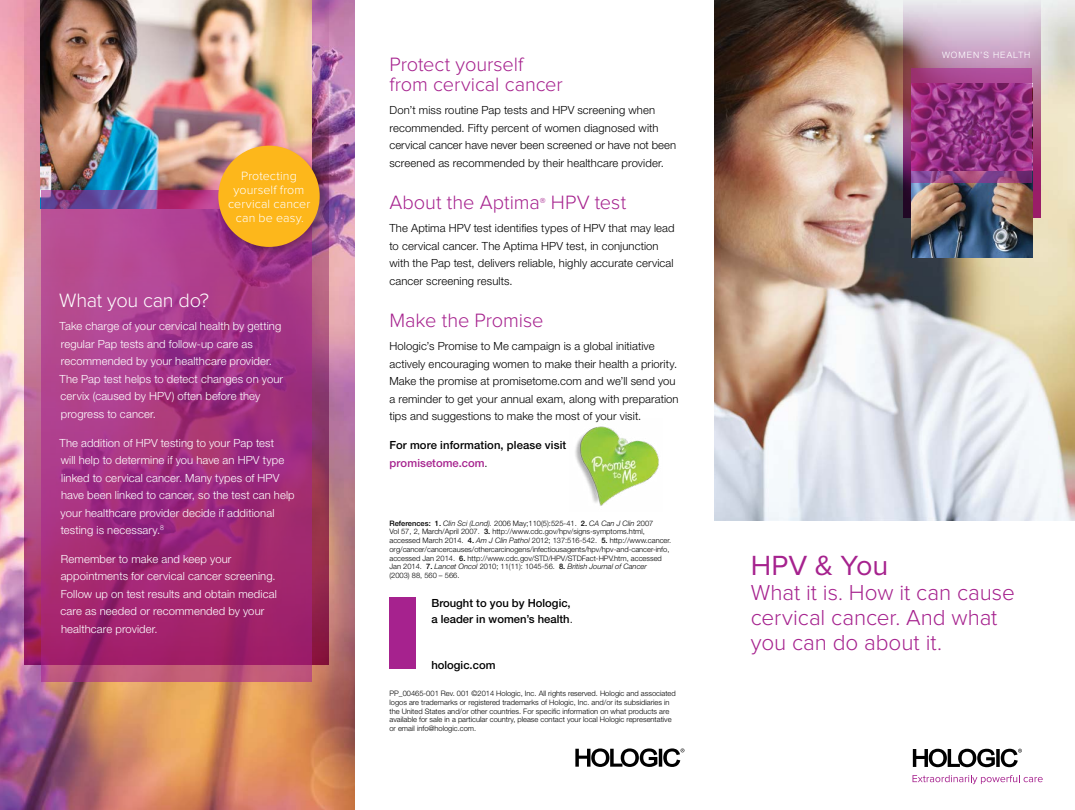
<style>
.page{position:relative;width:1075px;height:810px;background:#fff}
.page>*{position:absolute;margin:0;border:0;box-sizing:border-box;transform-origin:0 0}
.t1{font:28.75px "Proxima Nova";letter-spacing:-.005em;color:#a6228e}
.t2{font:300 22.5px/25px "Proxima Nova";letter-spacing:-.005em;color:#a6228e}
.t3{font:300 20px/20px "Proxima Nova";letter-spacing:-.005em;color:#a6228e}
.t4{font:300 20px "Proxima Nova";letter-spacing:-.015em;color:#fff}
.t5{font:300 12.38px/13.8px "Proxima Nova";letter-spacing:.005em;color:#fff;text-align:center}
.t6{font:300 11.25px/17.5px "Helvetica Neue LT Std";letter-spacing:.01em;color:#000}
.t7{font:300 11.25px/17.5px "Helvetica Neue LT Std";letter-spacing:.01em;color:#fff}
.t8{font:500 11.25px/17.5px "Helvetica Neue LT Std";color:#000}
.t9{font:300 8.75px "Helvetica Neue LT Std";letter-spacing:.12em;color:#fff}
.t10{font:300 7.5px/8.8px "Helvetica Neue LT Std";color:#000}
.s1{font-size:12px}
.s2{color:#a6228e}
.s3{font-weight:300}
.s4{font-weight:500}
.s5{font-style:italic}
</style>
<div class="page">
<img style="left:714px;top:0;width:360px;height:520px">
<svg style="left:903px;top:0;width:136px;height:218px;background:#bf9bb5"></svg>
<img style="left:911px;top:183px;width:121px;height:75px">
<svg style="left:911px;top:69px;width:121px;height:114px;background:#943582"></svg>
<svg style="left:912px;top:749px;width:109px;height:18px"></svg>
<svg style="left:912px;top:775px;width:130px;height:9px"></svg>
<svg style="left:575px;top:748px;width:109px;height:19px"></svg>
<img style="left:0;top:0;width:354px;height:810px">
<svg style="left:24px;top:0;width:304px;height:664px;background:#b05b82"></svg>
<img style="left:41px;top:0;width:271px;height:191px">
<svg style="left:41px;top:191px;width:271px;height:491px;background:#a4337f"></svg>
<div style="left:216px;top:143px;width:115px;height:115px;background:#000;opacity:.3"></div>
<div style="left:218px;top:146px;width:102px;height:101px;background:#fdb71b;border-radius:50%"></div>
<img style="left:575px;top:426px;width:84px;height:80px">
<div style="left:389px;top:597px;width:26px;height:72px;background:#a6228e"></div>
<h3 class="t5" style="left:228px;top:170px;width:84px">Protecting yourself from cervical cancer can be easy.</h3>
<h3 class="t4" style="left:59px;top:290px;width:151px">What you can do?</h3>
<h3 class="t7" style="left:60px;top:317px;width:225px">Take charge of your cervical health by getting regular Pap tests and follow-up care as recommended by your healthcare provider.<br>The Pap test helps to detect changes on your cervix (caused by HPV) often before they progress to cancer.</h3>
<p class="t7" style="left:60px;top:434px;width:237px">The addition of HPV testing to your Pap test<br>will help to determine if you have an HPV type linked to cervical cancer. Many types of HPV have been linked to cancer, so the test can help your healthcare provider decide if additional testing is necessary.<sup>8</sup></p>
<h3 class="t7" style="left:61px;top:550px;width:218px">Remember to make and keep your appointments for cervical cancer screening.<br>Follow up on test results and obtain medical care as needed or recommended by your healthcare provider.</h3>
<h3 class="t3" style="left:389px;top:55px;width:175px">Protect yourself from cervical cancer</h3>
<h3 class="t6" style="left:389px;top:101px;width:288px">Don’t miss routine Pap tests and HPV screening when recommended. Fifty percent of women diagnosed with cervical cancer have never been screened or have not been screened as recommended by their healthcare provider.</h3>
<h3 class="t3" style="left:389px;top:193px;width:238px">About the Aptima<span class="s1">®</span> HPV test</h3>
<h3 class="t6" style="left:389px;top:219px;width:286px">The Aptima HPV test identifies types of HPV that may lead to cervical cancer. The Aptima HPV test, in conjunction with the Pap test, delivers reliable, highly accurate cervical cancer screening results.</h3>
<h3 class="t3" style="left:389px;top:311px;width:156px">Make the Promise</h3>
<p class="t6" style="left:389px;top:337px;width:290px">Hologic’s Promise to Me campaign is a global initiative actively encouraging women to make their health a priority.<br>Make the promise at promisetome.com and we’ll send you a reminder to get your annual exam, along with preparation tips and suggestions to make the most of your visit.</p>
<h3 class="t8" style="left:389px;top:436px;width:178px">For more information, please visit <span class="s2">promisetome.com</span><span class="s3">.</span></h3>
<p class="t10" style="left:389px;top:518px;width:283px"><span class="s4">References: 1.</span> <span class="s5">Clin Sci (Lond).</span> 2006 May;110(5):525-41. <span class="s4">2.</span> <span class="s5">CA Can J Clin</span> 2007<br>Vol 57, 2, March/April 2007. <span class="s4">3.</span> http://www.cdc.gov/hpv/signs-symptoms.html, accessed March 2014. <span class="s4">4.</span> <span class="s5">Am J Clin Pathol</span> 2012; 137:516-542. <span class="s4">5.</span> http://www.cancer. org/cancer/cancercauses/othercarcinogens/infectiousagents/hpv/hpv-and-cancer-info, accessed Jan 2014. <span class="s4">6.</span> http://www.cdc.gov/STD/HPV/STDFact-HPV.htm, accessed Jan 2014. <span class="s4">7.</span> <span class="s5">Lancet Oncol</span> 2010; 11(11): 1045-56. <span class="s4">8.</span> <span class="s5">British Journal of Cancer<br></span>(2003) 88, 560 – 566.</p>
<h3 class="t8" style="left:431px;top:595px;width:143px;line-height:16.2px">Brought to you by Hologic, a leader in women’s health<span class="s3">.</span></h3>
<h3 class="t8" style="left:431px;top:656px;width:65px">hologic.com</h3>
<p class="t10" style="left:389px;top:689px;width:288px">PP_00465-001 Rev. 001 ©2014 Hologic, Inc. All rights reserved. Hologic and associated logos are trademarks or registered trademarks of Hologic, Inc. and/or its subsidiaries in the United States and/or other countries. For specific information on what products are available for sale in a particular country, please contact your local Hologic representative or email info@hologic.com.</p>
<p class="t9" style="left:942px;top:49px;width:90px">WOMEN’S HEALTH</p>
<h1 class="t1" style="left:750px;top:549px;width:139px">HPV &amp; You</h1>
<h2 class="t2" style="left:750px;top:580px;width:265px">What it is. How it can cause cervical cancer. And what you can do about it.</h2>
</div>
